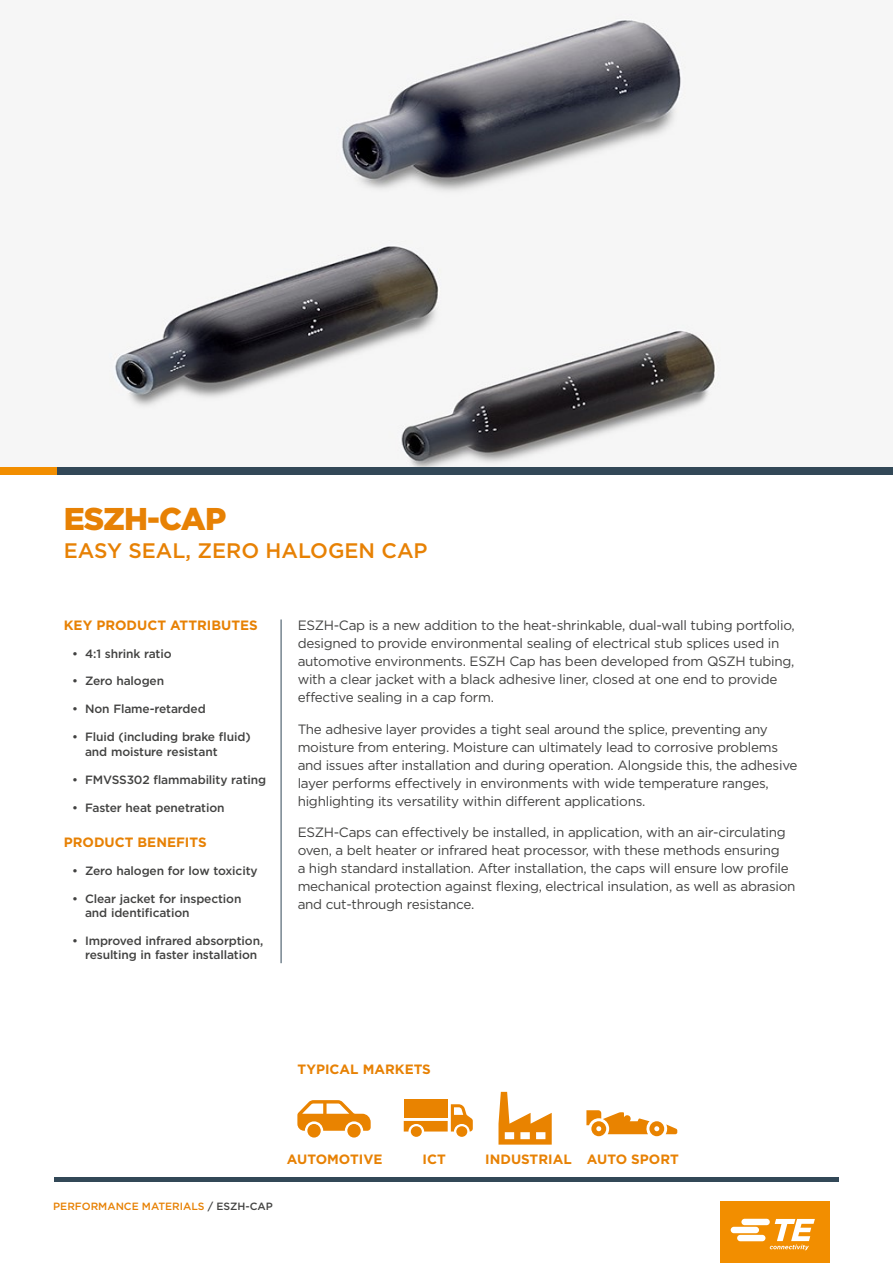
<style>
.page{position:relative;width:893px;height:1263px;background:#fff}
.page>*{position:absolute;margin:0;border:0;box-sizing:border-box;transform-origin:0 0}
.t1{font:900 31.5px "Gotham";letter-spacing:-.03em;color:#e78104}
.t2{font:500 21px "Gotham";color:#e78104}
.t3{font:13.5px/18px "Gotham";letter-spacing:-.02em;color:#424241}
.t4{font:700 13.5px "Gotham";color:#e78104}
.t5{font:500 12px/14.4px "Gotham";letter-spacing:-.01em;color:#424241}
.t6{font:500 10.5px "Gotham";color:#e78104}
.s1{color:#424241}
</style>
<div class="page">
<hr style="left:281px;top:619px;width:1px;height:344px;background:#324857">
<div style="left:0;top:466px;width:58px;height:9px;background:#f28e00"></div>
<div style="left:58px;top:466px;width:835px;height:9px;background:#324857"></div>
<hr style="left:54px;top:1177px;width:785px;height:4px;background:#324857">
<div style="left:720px;top:1201px;width:109px;height:62px;background:#f28e00"></div>
<svg style="left:731px;top:1219px;width:84px;height:31px"></svg>
<img style="left:109px;top:14px;width:612px;height:452px">
<div style="left:307px;top:1124px;width:14px;height:13px;background:#e98300;border-radius:50%"></div>
<div style="left:347px;top:1124px;width:14px;height:13px;background:#e98300;border-radius:50%"></div>
<svg style="left:297px;top:1100px;width:74px;height:31px"></svg>
<div style="left:411px;top:1126px;width:11px;height:11px;background:#e98300;border-radius:50%"></div>
<div style="left:456px;top:1126px;width:11px;height:11px;background:#e98300;border-radius:50%"></div>
<div style="left:404px;top:1100px;width:44px;height:18px;background:#e98300"></div>
<svg style="left:404px;top:1104px;width:69px;height:27px"></svg>
<svg style="left:498px;top:1092px;width:54px;height:52px"></svg>
<svg style="left:586px;top:1110px;width:91px;height:26px"></svg>
<h1 class="t1" style="left:64px;top:497px;width:164px">ESZH-CAP</h1>
<h2 class="t2" style="left:64px;top:537px;width:365px">EASY SEAL, ZERO HALOGEN CAP</h2>
<p class="t4" style="left:64px;top:616px;width:196px">KEY PRODUCT ATTRIBUTES</p>
<p class="t3" style="left:298px;top:616px;width:499px">ESZH-Cap is a new addition to the heat-shrinkable, dual-wall tubing portfolio, designed to provide environmental sealing of electrical stub splices used in automotive environments. ESZH Cap has been developed from QSZH tubing, with a clear jacket with a black adhesive liner, closed at one end to provide effective sealing in a cap form.</p>
<p class="t3" style="left:298px;top:720px;width:501px">The adhesive layer provides a tight seal around the splice, preventing any moisture from entering. Moisture can ultimately lead to corrosive problems and issues after installation and during operation. Alongside this, the adhesive layer performs effectively in environments with wide temperature ranges, highlighting its versatility within different applications.</p>
<p class="t3" style="left:298px;top:823px;width:499px">ESZH-Caps can effectively be installed, in application, with an air-circulating oven, a belt heater or infrared heat processor, with these methods ensuring<br>a high standard installation. After installation, the caps will ensure low profile mechanical protection against flexing, electrical insulation, as well as abrasion and cut-through resistance.</p>
<p class="t5" style="left:72px;top:646px;width:101px">• 4:1 shrink ratio</p>
<p class="t5" style="left:72px;top:674px;width:93px">• Zero halogen</p>
<p class="t5" style="left:72px;top:702px;width:135px">• Non Flame-retarded</p>
<p class="t5" style="left:85px;top:730px;width:167px;text-indent:-13px">• Fluid (including brake fluid) and moisture resistant</p>
<p class="t5" style="left:72px;top:772px;width:195px">• FMVSS302 flammability rating</p>
<p class="t5" style="left:72px;top:800px;width:154px">• Faster heat penetration</p>
<p class="t4" style="left:64px;top:834px;width:144px">PRODUCT BENEFITS</p>
<p class="t5" style="left:72px;top:863px;width:187px">• Zero halogen for low toxicity</p>
<p class="t5" style="left:85px;top:891px;width:158px;text-indent:-13px">• Clear jacket for inspection and identification</p>
<p class="t5" style="left:72px;top:933px;width:192px;text-align:center">• Improved infrared absorption, resulting in faster installation</p>
<p class="t4" style="left:298px;top:1060px;width:135px">TYPICAL MARKETS</p>
<p class="t6" style="left:53px;top:1199px;width:221px">PERFORMANCE MATERIALS <span class="s1">/ ESZH-CAP</span></p>
<p class="t4" style="left:287px;top:1150px;width:97px">AUTOMOTIVE</p>
<p class="t4" style="left:422px;top:1150px;width:25px">ICT</p>
<p class="t4" style="left:485px;top:1150px;width:195px">INDUSTRIAL AUTO SPORT</p>
</div>
